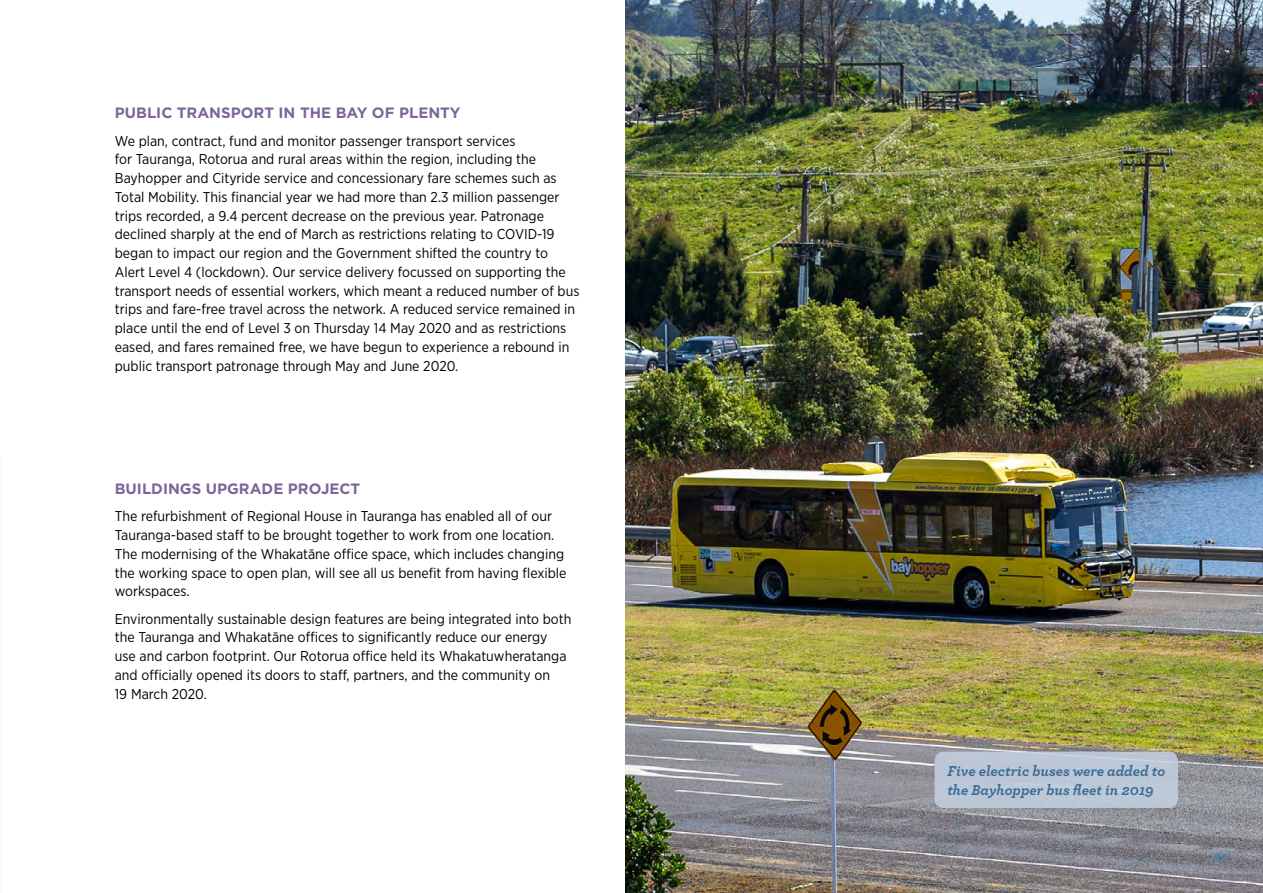
<style>
.page{position:relative;width:1263px;height:893px;background:#fff}
.page>*{position:absolute;margin:0;border:0;box-sizing:border-box;transform-origin:0 0}
.LTP_sub2{font:700 15px "Gotham";color:#7c669a}
.outcomes_pull_out_te{font:italic 700 15px/18.8px "Archer";color:#346b98}
.Body_copy{font:14.25px/18.8px "Gotham Narrow";color:#000}
.t1{font:italic 700 13.5px "Archer";color:#3d86bb}
</style>
<div class="page">
<img style="left:0;top:489px;width:1px;height:403px">
<img style="left:625px;top:0;width:638px;height:893px">
<div style="left:934px;top:752px;width:244px;height:56px;background:#bdc7d6;border-radius:9px"></div>
<p class="LTP_sub2" style="left:115px;top:103px;width:347px">PUBLIC TRANSPORT IN THE BAY OF PLENTY</p>
<p class="Body_copy" style="left:115px;top:131px;width:466px">We plan, contract, fund and monitor passenger transport services<br>for Tauranga, Rotorua and rural areas within the region, including the Bayhopper and Cityride service and concessionary fare schemes such as Total Mobility. This financial year we had more than 2.3 million passenger trips recorded, a 9.4 percent decrease on the previous year. Patronage declined sharply at the end of March as restrictions relating to COVID-19 began to impact our region and the Government shifted the country to Alert Level 4 (lockdown). Our service delivery focussed on supporting the transport needs of essential workers, which meant a reduced number of bus trips and fare-free travel across the network. A reduced service remained in place until the end of Level 3 on Thursday 14 May 2020 and as restrictions eased, and fares remained free, we have begun to experience a rebound in public transport patronage through May and June 2020.</p>
<p class="LTP_sub2" style="left:115px;top:479px;width:247px">BUILDINGS UPGRADE PROJECT</p>
<p class="Body_copy" style="left:115px;top:507px;width:453px">The refurbishment of Regional House in Tauranga has enabled all of our Tauranga-based staff to be brought together to work from one location.<br>The modernising of the Whakatāne office space, which includes changing the working space to open plan, will see all us benefit from having flexible workspaces.</p>
<p class="Body_copy" style="left:115px;top:609px;width:458px">Environmentally sustainable design features are being integrated into both the Tauranga and Whakatāne offices to significantly reduce our energy use and carbon footprint. Our Rotorua office held its Whakatuwheratanga and officially opened its doors to staff, partners, and the community on<br>19 March 2020.</p>
<p class="outcomes_pull_out_te" style="left:947px;top:761px;width:219px">Five electric buses were added to the Bayhopper bus fleet in 2019</p>
<p class="t1" style="left:1213px;top:846px;width:16px">27</p>
</div>
